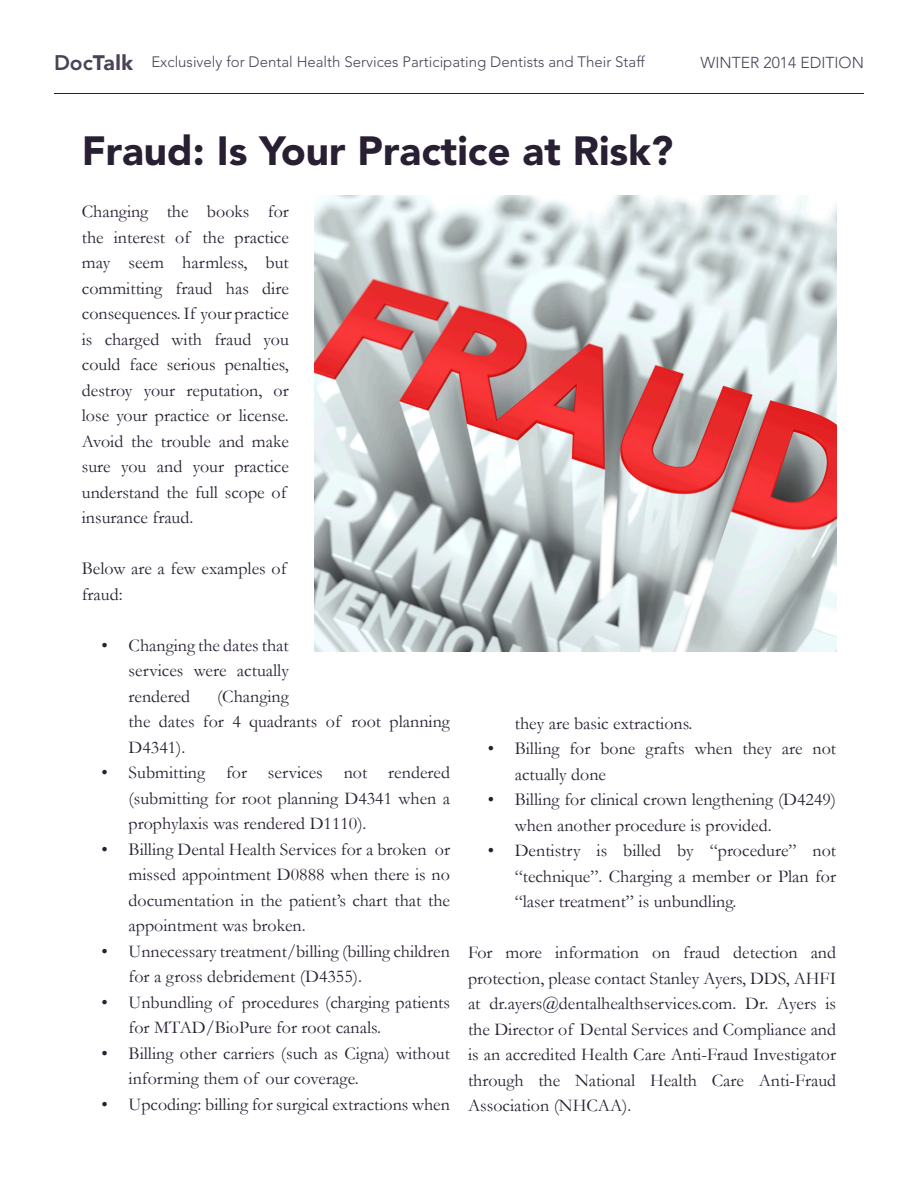
<style>
.page{position:relative;width:918px;height:1188px;background:#fff}
.page>*{position:absolute;margin:0;border:0;box-sizing:border-box;transform-origin:0 0}
.t1{font:900 40.5px "Avenir LT Std";color:#282032}
.t2{font:900 21px "Avenir LT";color:#4a4256}
.t3{font:18px/25.5px "Garamond";color:#282032}
.t4{font:300 15.75px "Avenir LT Std";color:#4a4256}
.t5{font:300 15px "Avenir LT Std";color:#4a4256}
.s1{font-family:"Avenir LT Std";font-weight:800}
</style>
<div class="page">
<hr style="left:54px;top:93px;width:810px;height:1px;background:#282032">
<img style="left:314px;top:196px;width:522px;height:455px">
<p class="t2" style="left:54px;top:50px;width:81px"><span class="s1">Doc</span>Talk</p>
<p class="t5" style="left:151px;top:53px;width:495px">Exclusively for Dental Health Services Participating Dentists and Their Staff</p>
<p class="t4" style="left:700px;top:53px;width:165px">WINTER 2014 EDITION</p>
<p class="t1" style="left:82px;top:126px;width:593px">Fraud: Is Your Practice at Risk?</p>
<p class="t3" style="left:82px;top:198px;width:209px">Changing the books for the interest of the practice may seem harmless, but committing fraud has dire consequences. If your practice is charged with fraud you could face serious penalties, destroy your reputation, or lose your practice or license.<br>Avoid the trouble and make sure you and your practice understand the full scope of insurance fraud.</p>
<p class="t3" style="left:82px;top:555px;width:206px">Below are a few examples of fraud:</p>
<p class="t3" style="left:129px;top:632px;width:162px;text-align:justify;text-indent:-27px">• Changing the dates that services were actually rendered</p>
<p class="t3" style="left:129px;top:683px;width:323px;text-indent:88px">(Changing<br>the dates for 4 quadrants of root planning<br>D4341).</p>
<p class="t3" style="left:129px;top:759px;width:323px;text-align:justify;text-indent:-27px">• Submitting for services not rendered (submitting for root planning D4341 when a prophylaxis was rendered D1110).</p>
<p class="t3" style="left:129px;top:836px;width:323px;text-align:justify;text-indent:-27px">• Billing Dental Health Services for a broken or missed appointment D0888 when there is no documentation in the patient’s chart that the appointment was broken.</p>
<p class="t3" style="left:129px;top:938px;width:323px;text-indent:-27px">• Unnecessary treatment/billing (billing children for a gross debridement (D4355).</p>
<p class="t3" style="left:129px;top:989px;width:323px;text-indent:-27px">• Unbundling of procedures (charging patients for MTAD/BioPure for root canals.</p>
<p class="t3" style="left:129px;top:1040px;width:323px;text-indent:-27px">• Billing other carriers (such as Cigna) without informing them of our coverage.</p>
<p class="t3" style="left:102px;top:1091px;width:350px">• Upcoding: billing for surgical extractions when</p>
<p class="t3" style="left:515px;top:710px;width:179px">they are basic extractions.</p>
<p class="t3" style="left:515px;top:735px;width:323px;text-indent:-27px">• Billing for bone grafts when they are not actually done</p>
<p class="t3" style="left:515px;top:786px;width:323px;text-indent:-27px">• Billing for clinical crown lengthening (D4249) when another procedure is provided.</p>
<p class="t3" style="left:515px;top:837px;width:323px;text-align:justify;text-indent:-27px">• Dentistry is billed by “procedure” not “technique”. Charging a member or Plan for “laser treatment” is unbundling.</p>
<p class="t3" style="left:468px;top:939px;width:370px;text-align:justify">For more information on fraud detection and protection, please contact Stanley Ayers, DDS, AHFI at dr.ayers@dentalhealthservices.com. Dr. Ayers is the Director of Dental Services and Compliance and is an accredited Health Care Anti-Fraud Investigator through the National Health Care Anti-Fraud Association (NHCAA).</p>
</div>
